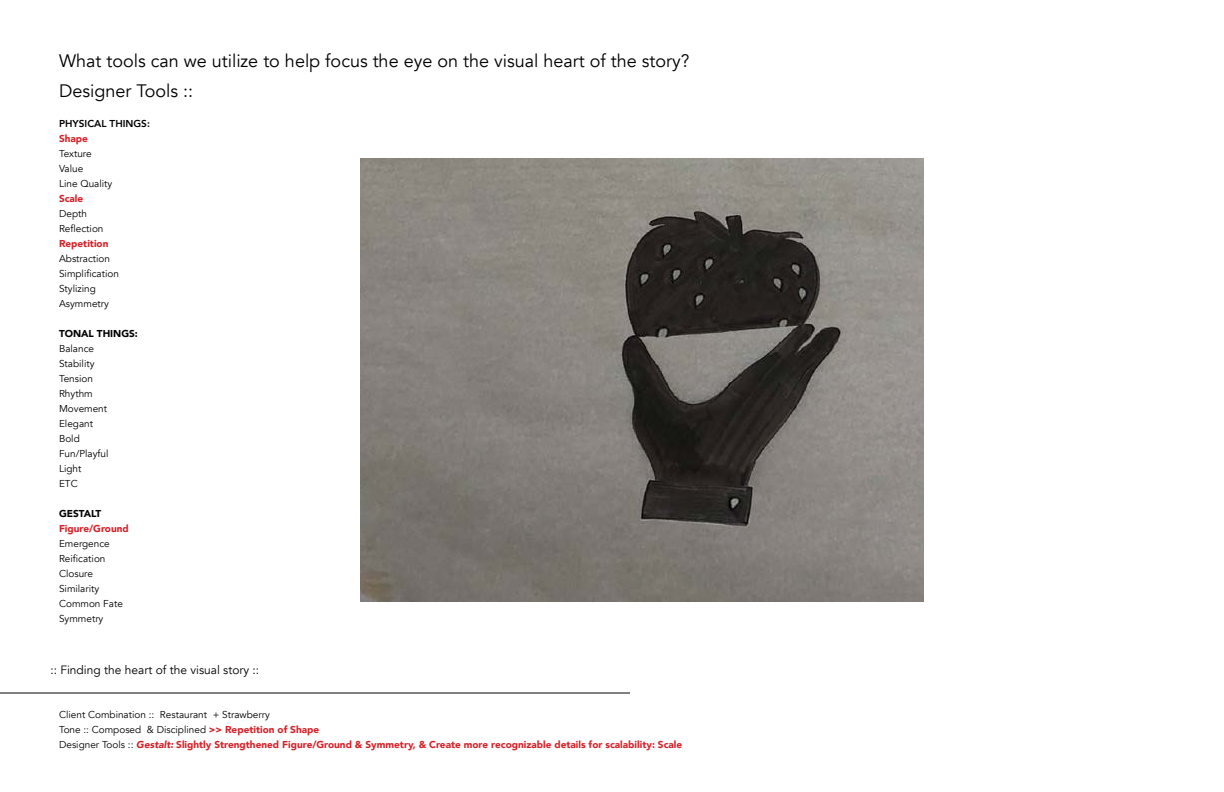
<style>
.page{position:relative;width:1224px;height:792px;background:#fff}
.page>*{position:absolute;margin:0;border:0;box-sizing:border-box;transform-origin:0 0}
.t1{font:18px/30px "Avenir";color:#000}
.t2{font:12px "Avenir";color:#000}
.t3{font:900 10px/15px "Avenir";color:#d2232a}
.t4{font:10px/15px "Avenir";color:#000}
.t5{font:900 10px "Avenir";color:#000}
.t6{font:800 10px "Avenir";color:#000}
.s1{font-weight:400;color:#000}
.s2{font-style:italic}
</style>
<div class="page">
<hr style="left:0;top:693px;width:630px;height:1px;background:#000">
<img style="left:360px;top:158px;width:564px;height:444px">
<h1 class="t1" style="left:59px;top:46px;width:632px">What tools can we utilize to help focus the eye on the visual heart of the story?<br>Designer Tools ::</h1>
<p class="t6" style="left:59px;top:116px;width:92px">PHYSICAL THINGS:</p>
<p class="t3" style="left:59px;top:131px;width:30px">Shape</p>
<p class="t4" style="left:59px;top:146px;width:55px">Texture<br>Value<br>Line Quality</p>
<p class="t3" style="left:59px;top:191px;width:26px">Scale</p>
<p class="t4" style="left:59px;top:206px;width:46px">Depth<br>Reflection</p>
<p class="t3" style="left:59px;top:236px;width:51px">Repetition</p>
<p class="t4" style="left:59px;top:251px;width:61px">Abstraction<br>Simplification<br>Stylizing<br>Asymmetry</p>
<p class="t5" style="left:59px;top:325px;width:80px">TONAL THINGS:</p>
<p class="t4" style="left:59px;top:341px;width:51px">Balance<br>Stability<br>Tension<br>Rhythm<br>Movement<br>Elegant<br>Bold<br>Fun/Playful<br>Light<br>ETC</p>
<p class="t5" style="left:59px;top:505px;width:44px">GESTALT</p>
<p class="t3" style="left:59px;top:521px;width:71px">Figure/Ground</p>
<p class="t4" style="left:59px;top:536px;width:65px">Emergence<br>Reification<br>Closure<br>Similarity<br>Common Fate<br>Symmetry</p>
<p class="t2" style="left:50px;top:662px;width:210px">:: Finding the heart of the visual story ::</p>
<p class="t3" style="left:59px;top:707px;width:625px"><span class="s1">Client Combination :: Restaurant + Strawberry<br>Tone :: Composed &amp; Disciplined</span> &gt;&gt; Repetition of Shape<br><span class="s1">Designer Tools ::</span> <span class="s2">Gestalt:</span> Slightly Strengthened Figure/Ground &amp; Symmetry, &amp; Create more recognizable details for scalability: Scale</p>
</div>
